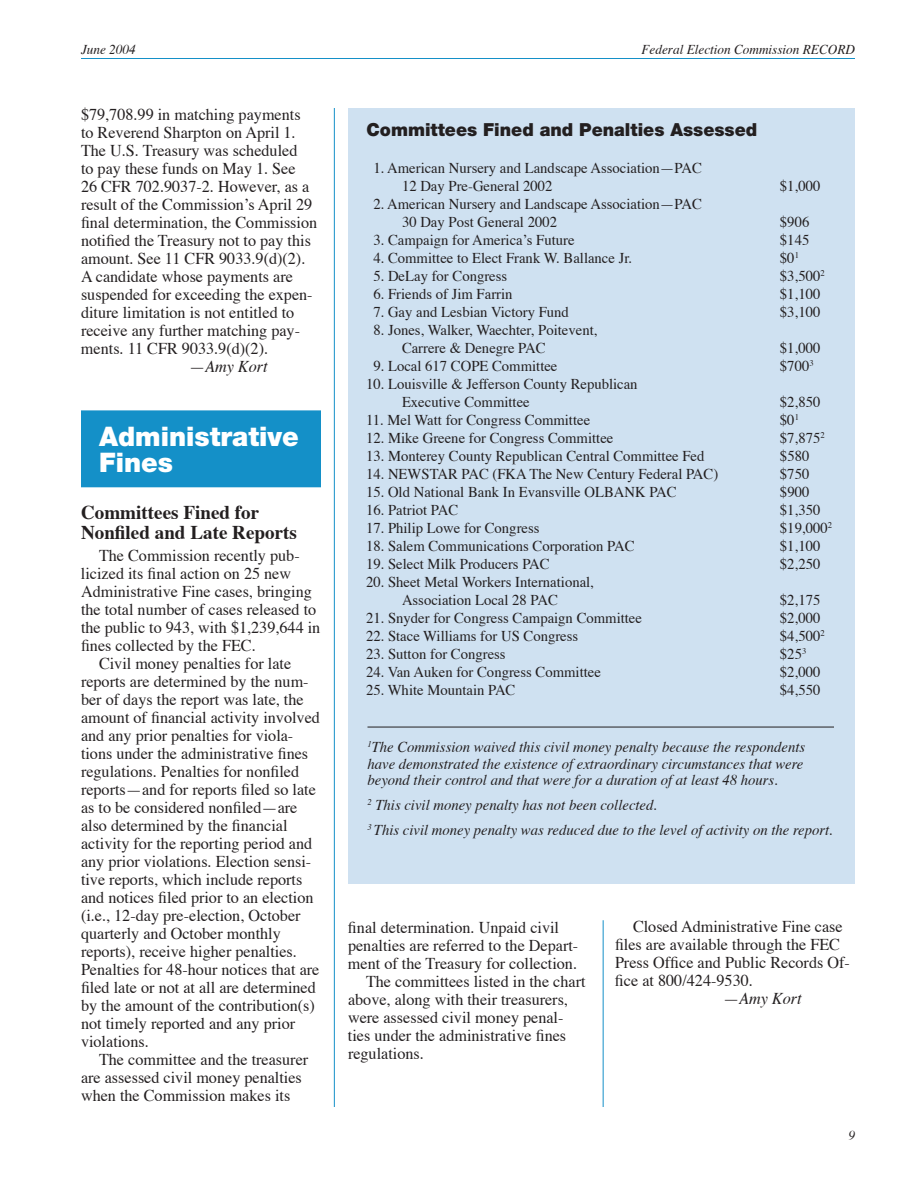
<style>
.page{position:relative;width:918px;height:1188px;background:#fff}
.page>*{position:absolute;margin:0;border:0;box-sizing:border-box;transform-origin:0 0}
.t1{font:900 27px/25.5px "Helvetica Neue";color:#fff}
.t2{font:700 19.5px/19.5px "Times";color:#231f20}
.t3{font:900 18px "Helvetica Neue";color:#231f20}
.t4{font:16.5px "Times";color:#231f20}
.t5{font:italic 16.5px "Times";color:#231f20}
.t6{font:15px/18px "Times";color:#231f20}
.t7{font:italic 15px/16.5px "Times";color:#231f20;text-align:justify}
.t8{font:italic 13.5px "Times";color:#231f20}
.s1{font-style:normal}
</style>
<div class="page">
<hr style="left:81px;top:58px;width:774px;height:1px;background:#1490c8">
<div style="left:348px;top:108px;width:507px;height:775px;background:#cfe1f1"></div>
<div style="left:82px;top:411px;width:238px;height:76px;background:#1490c8"></div>
<div style="left:81px;top:410px;width:240px;height:77px;border:2px solid #1490c8"></div>
<hr style="left:368px;top:727px;width:466px;height:1px;background:#231f20">
<hr style="left:334px;top:108px;width:1px;height:999px;background:#1490c8">
<hr style="left:603px;top:920px;width:1px;height:187px;background:#1490c8">
<p class="t8" style="left:81px;top:41px;width:56px">June 2004</p>
<p class="t8" style="left:642px;top:41px;width:215px">Federal Election Commission RECORD</p>
<p class="t4" style="left:81px;top:104px;width:221px">$79,708.99 in matching payments</p>
<p class="t4" style="left:81px;top:122px;width:216px">to Reverend Sharpton on April 1.</p>
<p class="t4" style="left:81px;top:140px;width:218px">The U.S. Treasury was scheduled</p>
<p class="t4" style="left:81px;top:158px;width:216px">to pay these funds on May 1. See</p>
<p class="t4" style="left:81px;top:176px;width:230px">26 CFR 702.9037-2. However, as a</p>
<p class="t4" style="left:81px;top:194px;width:233px">result of the Commissionʼs April 29</p>
<p class="t4" style="left:81px;top:212px;width:238px">final determination, the Commission</p>
<p class="t4" style="left:81px;top:230px;width:232px">notified the Treasury not to pay this</p>
<p class="t4" style="left:81px;top:248px;width:226px">amount. See 11 CFR 9033.9(d)(2).</p>
<p class="t4" style="left:81px;top:266px;width:213px">A candidate whose payments are</p>
<p class="t4" style="left:81px;top:284px;width:233px">suspended for exceeding the expen-</p>
<p class="t4" style="left:81px;top:302px;width:215px">diture limitation is not entitled to</p>
<p class="t4" style="left:81px;top:320px;width:221px">receive any further matching pay-</p>
<p class="t4" style="left:81px;top:338px;width:189px">ments. 11 CFR 9033.9(d)(2).</p>
<p class="t5" style="left:189px;top:357px;width:80px"><span class="s1">—</span>Amy Kort</p>
<h1 class="t1" style="left:99px;top:424px;width:201px">Administrative<br>Fines</h1>
<p class="t2" style="left:81px;top:503px;width:218px">Committees Fined for<br>Nonfiled and Late Reports</p>
<p class="t4" style="left:99px;top:545px;width:202px">The Commission recently pub-</p>
<p class="t4" style="left:81px;top:563px;width:212px">licized its final action on 25 new</p>
<p class="t4" style="left:81px;top:581px;width:232px">Administrative Fine cases, bringing</p>
<p class="t4" style="left:81px;top:599px;width:237px">the total number of cases released to</p>
<p class="t4" style="left:81px;top:617px;width:241px">the public to 943, with $1,239,644 in</p>
<p class="t4" style="left:81px;top:635px;width:176px">fines collected by the FEC.</p>
<p class="t4" style="left:99px;top:653px;width:194px">Civil money penalties for late</p>
<p class="t4" style="left:81px;top:671px;width:229px">reports are determined by the num-</p>
<p class="t4" style="left:81px;top:689px;width:224px">ber of days the report was late, the</p>
<p class="t4" style="left:81px;top:707px;width:240px">amount of financial activity involved</p>
<p class="t4" style="left:81px;top:725px;width:214px">and any prior penalties for viola-</p>
<p class="t4" style="left:81px;top:743px;width:229px">tions under the administrative fines</p>
<p class="t4" style="left:81px;top:761px;width:220px">regulations. Penalties for nonfiled</p>
<p class="t4" style="left:81px;top:779px;width:236px">reports—and for reports filed so late</p>
<p class="t4" style="left:81px;top:797px;width:218px">as to be considered nonfiled—are</p>
<p class="t4" style="left:81px;top:815px;width:208px">also determined by the financial</p>
<p class="t4" style="left:81px;top:833px;width:233px">activity for the reporting period and</p>
<p class="t4" style="left:81px;top:851px;width:232px">any prior violations. Election sensi-</p>
<p class="t4" style="left:81px;top:869px;width:223px">tive reports, which include reports</p>
<p class="t4" style="left:81px;top:887px;width:234px">and notices filed prior to an election</p>
<p class="t4" style="left:81px;top:905px;width:221px">(i.e., 12-day pre-election, October</p>
<p class="t4" style="left:81px;top:923px;width:201px">quarterly and October monthly</p>
<p class="t4" style="left:81px;top:941px;width:217px">reports), receive higher penalties.</p>
<p class="t4" style="left:81px;top:959px;width:240px">Penalties for 48-hour notices that are</p>
<p class="t4" style="left:81px;top:977px;width:236px">filed late or not at all are determined</p>
<p class="t4" style="left:81px;top:995px;width:235px">by the amount of the contribution(s)</p>
<p class="t4" style="left:81px;top:1013px;width:216px">not timely reported and any prior</p>
<p class="t4" style="left:81px;top:1031px;width:69px">violations.</p>
<p class="t4" style="left:99px;top:1049px;width:211px">The committee and the treasurer</p>
<p class="t4" style="left:81px;top:1067px;width:222px">are assessed civil money penalties</p>
<p class="t4" style="left:81px;top:1085px;width:211px">when the Commission makes its</p>
<p class="t3" style="left:367px;top:119px;width:392px">Committees Fined and Penalties Assessed</p>
<p class="t6" style="left:402px;top:160px;width:301px;text-indent:-29px">1. American Nursery and Landscape Association—PAC<br>12 Day Pre-General 2002</p>
<p class="t6" style="left:402px;top:196px;width:301px;text-indent:-29px">2. American Nursery and Landscape Association—PAC<br>30 Day Post General 2002</p>
<p class="t6" style="left:780px;top:178px;width:42px">$1,000</p>
<p class="t6" style="left:780px;top:214px;width:31px">$906</p>
<p class="t6" style="left:373px;top:232px;width:203px">3. Campaign for Americaʼs Future</p>
<p class="t6" style="left:780px;top:232px;width:31px">$145</p>
<p class="t6" style="left:373px;top:250px;width:260px">4. Committee to Elect Frank W. Ballance Jr.</p>
<p class="t6" style="left:780px;top:250px;width:21px">$0<sup>1</sup></p>
<p class="t6" style="left:373px;top:268px;width:135px">5. DeLay for Congress</p>
<p class="t6" style="left:780px;top:268px;width:46px">$3,500<sup>2</sup></p>
<p class="t6" style="left:373px;top:286px;width:141px">6. Friends of Jim Farrin</p>
<p class="t6" style="left:780px;top:286px;width:42px">$1,100</p>
<p class="t6" style="left:373px;top:304px;width:197px">7. Gay and Lesbian Victory Fund</p>
<p class="t6" style="left:780px;top:304px;width:42px">$3,100</p>
<p class="t6" style="left:402px;top:322px;width:197px;text-indent:-29px">8. Jones, Walker, Waechter, Poitevent,<br>Carrere &amp; Denegre PAC</p>
<p class="t6" style="left:780px;top:340px;width:42px">$1,000</p>
<p class="t6" style="left:373px;top:358px;width:186px">9. Local 617 COPE Committee</p>
<p class="t6" style="left:780px;top:358px;width:35px">$700<sup>3</sup></p>
<p class="t6" style="left:402px;top:376px;width:237px;text-indent:-36px">10. Louisville &amp; Jefferson County Republican<br>Executive Committee</p>
<p class="t6" style="left:780px;top:394px;width:42px">$2,850</p>
<p class="t6" style="left:366px;top:412px;width:226px">11. Mel Watt for Congress Committee</p>
<p class="t6" style="left:780px;top:412px;width:21px">$0<sup>1</sup></p>
<p class="t6" style="left:366px;top:430px;width:249px">12. Mike Greene for Congress Committee</p>
<p class="t6" style="left:780px;top:430px;width:46px">$7,875<sup>2</sup></p>
<p class="t6" style="left:366px;top:448px;width:340px">13. Monterey County Republican Central Committee Fed</p>
<p class="t6" style="left:780px;top:448px;width:31px">$580</p>
<p class="t6" style="left:366px;top:466px;width:354px">14. NEWSTAR PAC (FKA The New Century Federal PAC)</p>
<p class="t6" style="left:780px;top:466px;width:31px">$750</p>
<p class="t6" style="left:366px;top:484px;width:312px">15. Old National Bank In Evansville OLBANK PAC</p>
<p class="t6" style="left:780px;top:484px;width:31px">$900</p>
<p class="t6" style="left:366px;top:502px;width:94px">16. Patriot PAC</p>
<p class="t6" style="left:780px;top:502px;width:42px">$1,350</p>
<p class="t6" style="left:366px;top:520px;width:175px">17. Philip Lowe for Congress</p>
<p class="t6" style="left:780px;top:520px;width:54px">$19,000<sup>2</sup></p>
<p class="t6" style="left:366px;top:538px;width:270px">18. Salem Communications Corporation PAC</p>
<p class="t6" style="left:780px;top:538px;width:42px">$1,100</p>
<p class="t6" style="left:366px;top:556px;width:185px">19. Select Milk Producers PAC</p>
<p class="t6" style="left:780px;top:556px;width:42px">$2,250</p>
<p class="t6" style="left:366px;top:574px;width:229px;text-align:center">20. Sheet Metal Workers International,<br>Association Local 28 PAC</p>
<p class="t6" style="left:780px;top:592px;width:42px">$2,175</p>
<p class="t6" style="left:366px;top:610px;width:278px">21. Snyder for Congress Campaign Committee</p>
<p class="t6" style="left:780px;top:610px;width:42px">$2,000</p>
<p class="t6" style="left:366px;top:628px;width:214px">22. Stace Williams for US Congress</p>
<p class="t6" style="left:780px;top:628px;width:46px">$4,500<sup>2</sup></p>
<p class="t6" style="left:366px;top:646px;width:141px">23. Sutton for Congress</p>
<p class="t6" style="left:780px;top:646px;width:28px">$25<sup>3</sup></p>
<p class="t6" style="left:366px;top:664px;width:236px">24. Van Auken for Congress Committee</p>
<p class="t6" style="left:780px;top:664px;width:42px">$2,000</p>
<p class="t6" style="left:366px;top:682px;width:151px">25. White Mountain PAC</p>
<p class="t6" style="left:780px;top:682px;width:42px">$4,550</p>
<p class="t7" style="left:367px;top:740px;width:439px"><sup>1</sup>The Commission waived this civil money penalty because the respondents have demonstrated the existence of extraordinary circumstances that were beyond their control and that were for a duration of at least 48 hours.</p>
<p class="t7" style="left:368px;top:794px;width:467px;line-height:24.8px"><sup>2</sup> This civil money penalty has not been collected.<br><sup>3</sup> This civil money penalty was reduced due to the level of activity on the report.</p>
<p class="t4" style="left:348px;top:917px;width:213px">final determination. Unpaid civil</p>
<p class="t4" style="left:348px;top:935px;width:232px">penalties are referred to the Depart-</p>
<p class="t4" style="left:348px;top:953px;width:231px">ment of the Treasury for collection.</p>
<p class="t4" style="left:366px;top:971px;width:221px">The committees listed in the chart</p>
<p class="t4" style="left:348px;top:989px;width:222px">above, along with their treasurers,</p>
<p class="t4" style="left:348px;top:1007px;width:217px">were assessed civil money penal-</p>
<p class="t4" style="left:348px;top:1025px;width:220px">ties under the administrative fines</p>
<p class="t4" style="left:348px;top:1043px;width:77px">regulations.</p>
<p class="t4" style="left:633px;top:916px;width:211px">Closed Administrative Fine case</p>
<p class="t4" style="left:615px;top:934px;width:227px">files are available through the FEC</p>
<p class="t4" style="left:615px;top:952px;width:236px">Press Office and Public Records Of-</p>
<p class="t4" style="left:615px;top:970px;width:139px">fice at 800/424-9530.</p>
<p class="t5" style="left:723px;top:989px;width:80px"><span class="s1">—</span>Amy Kort</p>
<p class="t8" style="left:848px;top:1127px;width:8px">9</p>
</div>
